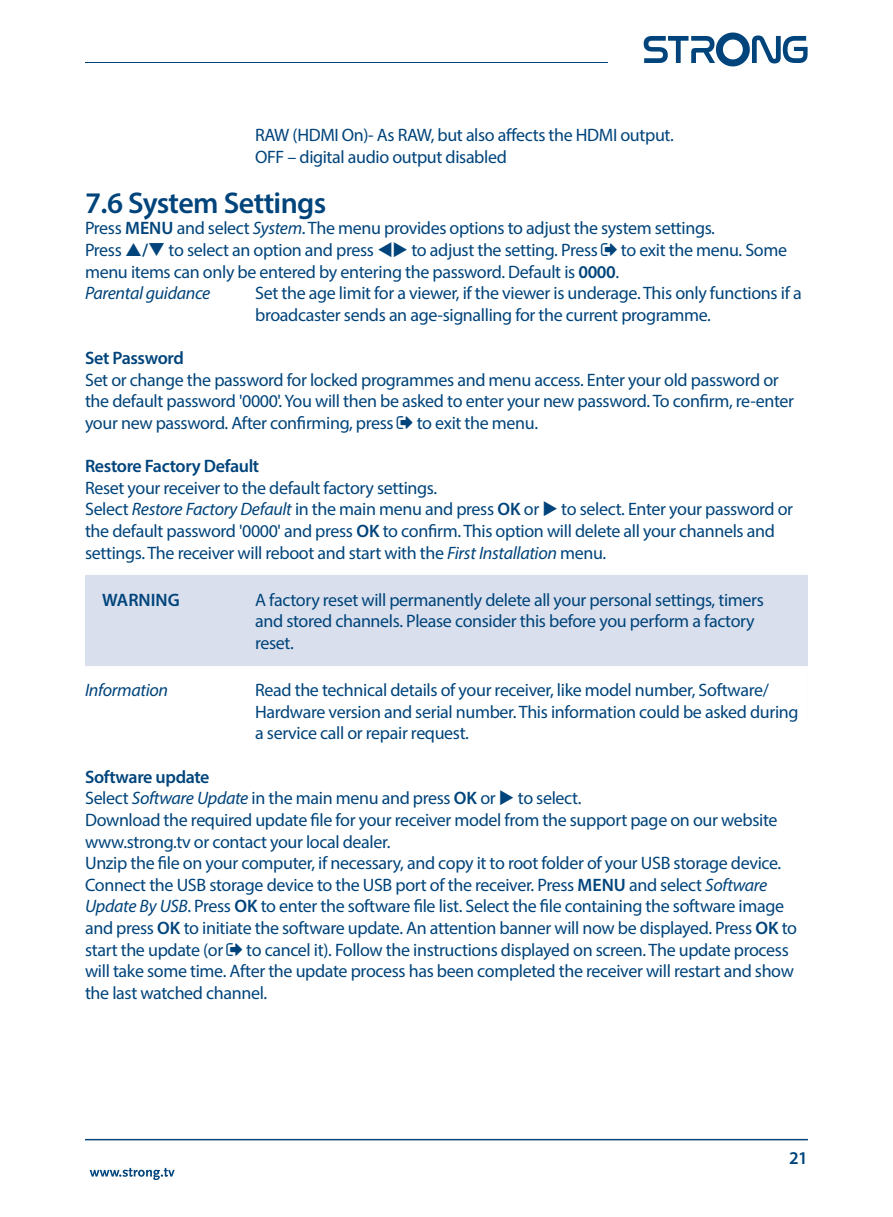
<style>
.page{position:relative;width:893px;height:1217px;background:#fff}
.page>*{position:absolute;margin:0;border:0;box-sizing:border-box;transform-origin:0 0}
.t1{font:600 30px "Myriad Pro";letter-spacing:-.02em;color:#00447b}
.t2{font:18px/21.6px "Myriad Pro";letter-spacing:-.02em;color:#00447b}
.t3{font:600 18px "Myriad Pro";letter-spacing:-.02em;color:#00447b}
.t4{font:italic 18px "Myriad Pro";letter-spacing:-.02em;color:#00447b}
.t5{font:600 18px "Myriad Pro";color:#00447b}
.s1{font-weight:600}
.s2{font-style:italic}
</style>
<div class="page">
<hr style="left:85px;top:1138px;width:723px;height:2px;background:#00447b">
<svg style="left:90px;top:1167px;width:85px;height:12px"></svg>
<hr style="left:85px;top:62px;width:523px;height:1px;background:#00447b">
<svg style="left:644px;top:33px;width:164px;height:33px"></svg>
<div style="left:85px;top:574px;width:723px;height:150px;background:#d9dfec"></div>
<div style="left:85px;top:666px;width:723px;height:105px;background:#fff"></div>
<p class="t2" style="left:255px;top:124px;width:420px">RAW (HDMI On)- As RAW, but also affects the HDMI output.<br>OFF – digital audio output disabled</p>
<h1 class="t1" style="left:85px;top:184px;width:243px">7.6 System Settings</h1>
<p class="t2" style="left:85px;top:217px;width:631px">Press <span class="s1">MENU</span> and select <span class="s2">System</span>. The menu provides options to adjust the system settings.<br>Press <span class="s1">/</span>❑ to select an option and press ▼◆ to adjust the setting. Press</p>
<p class="t2" style="left:621px;top:239px;width:168px">to exit the menu. Some</p>
<p class="t2" style="left:85px;top:260px;width:536px">menu items can only be entered by entering the password. Default is <span class="s1">0000</span>.<br><span class="s2">Parental guidance</span></p>
<p class="t2" style="left:255px;top:282px;width:548px">Set the age limit for a viewer, if the viewer is underage. This only functions if a broadcaster sends an age-signalling for the current programme.</p>
<p class="t3" style="left:85px;top:346px;width:100px">Set Password</p>
<p class="t2" style="left:85px;top:368px;width:710px">Set or change the password for locked programmes and menu access. Enter your old password or the default password '0000'. You will then be asked to enter your new password. To confirm, re-enter your new password. After confirming, press</p>
<p class="t2" style="left:417px;top:412px;width:123px">to exit the menu.</p>
<p class="t3" style="left:85px;top:454px;width:176px">Restore Factory Default</p>
<p class="t2" style="left:85px;top:476px;width:710px">Reset your receiver to the default factory settings.<br>Select <span class="s2">Restore Factory Default</span> in the main menu and press <span class="s1">OK</span> or ◆ to select. Enter your password or the default password '0000' and press <span class="s1">OK</span> to confirm. This option will delete all your channels and settings. The receiver will reboot and start with the <span class="s2">First Installation</span> menu.</p>
<p class="t5" style="left:102px;top:588px;width:79px">WARNING</p>
<p class="t2" style="left:255px;top:588px;width:510px">A factory reset will permanently delete all your personal settings, timers and stored channels. Please consider this before you perform a factory reset.</p>
<p class="t4" style="left:85px;top:679px;width:85px">Information</p>
<p class="t2" style="left:255px;top:679px;width:545px">Read the technical details of your receiver, like model number, Software/<br>Hardware version and serial number. This information could be asked during a service call or repair request.</p>
<p class="t2" style="left:85px;top:765px;width:714px"><span class="s1">Software update<br></span>Select <span class="s2">Software Update</span> in the main menu and press <span class="s1">OK</span> or ◆ to select.<br>Download the required update file for your receiver model from the support page on our website www.strong.tv or contact your local dealer.<br>Unzip the file on your computer, if necessary, and copy it to root folder of your USB storage device.<br>Connect the USB storage device to the USB port of the receiver. Press <span class="s1">MENU</span> and select <span class="s2">Software Update By USB</span>. Press <span class="s1">OK</span> to enter the software file list. Select the file containing the software image and press <span class="s1">OK</span> to initiate the software update. An attention banner will now be displayed. Press <span class="s1">OK</span> to start the update (or</p>
<p class="t2" style="left:85px;top:938px;width:710px;text-indent:161px">to cancel it). Follow the instructions displayed on screen. The update process will take some time. After the update process has been completed the receiver will restart and show the last watched channel.</p>
<p class="t3" style="left:789px;top:1146px;width:20px">21</p>
</div>
